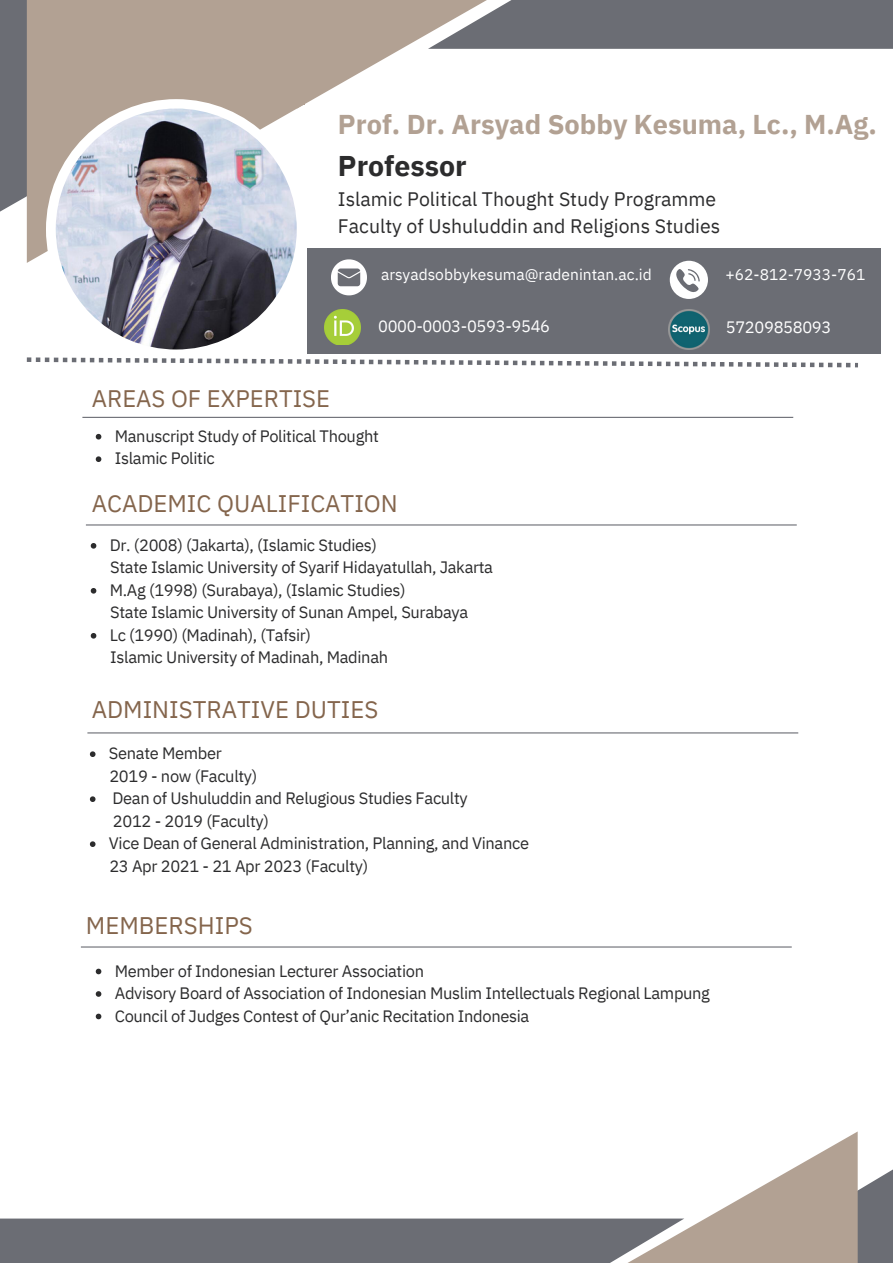
<style>
.page{position:relative;width:893px;height:1264px;background:#fff}
.page>*{position:absolute;margin:0;border:0;box-sizing:border-box;transform-origin:0 0}
.t1{font:700 28.5px "IBM Plex Sans";color:#2c2c2d}
.t2{font:700 27.15px "IBM Plex Sans";color:#b2a193}
.t3{font:24px "IBM Plex Sans";color:#84654c}
.t4{font:23.85px "IBM Plex Sans";color:#84654c}
.t5{font:19.5px "IBM Plex Sans";color:#2c2c2d}
.t6{font:16.5px "IBM Plex Sans Thai";letter-spacing:-.02em;color:#2c2c2d}
.t7{font:16.5px "IBM Plex Sans Thai";letter-spacing:-.02em;color:#fff}
.t8{font:15.6px "IBM Plex Sans Thai";color:#fff}
</style>
<div class="page">
<svg style="left:0;top:0;width:27px;height:224px;background:#787a80"></svg>
<svg style="left:27px;top:104px;width:270px;height:159px;fill:#b2a193"></svg>
<svg style="left:857px;top:1157px;width:35px;height:105px"></svg>
<svg style="left:684px;top:1132px;width:173px;height:130px;fill:#b2a193"></svg>
<div style="left:0;top:1218px;width:684px;height:44px;background:#6b6d74"></div>
<svg style="left:297px;top:0;width:131px;height:109px;fill:#b2a193"></svg>
<div style="left:27px;top:0;width:277px;height:104px;background:#b2a193"></div>
<div style="left:46px;top:99px;width:260px;height:261px;background:#fff;border-radius:50%"></div>
<img style="left:56px;top:108px;width:241px;height:241px;border-radius:50%">
<div style="left:428px;top:0;width:464px;height:49px;background:#6b6d74"></div>
<div style="left:306px;top:249px;width:574px;height:105px;background:#6b6d74"></div>
<svg style="left:331px;top:259px;width:36px;height:36px"></svg>
<svg style="left:669px;top:261px;width:39px;height:38px"></svg>
<hr style="left:86px;top:524px;width:710px;height:1px;background:#6b6d74">
<img style="left:324px;top:310px;width:36px;height:35px">
<img style="left:668px;top:310px;width:41px;height:39px">
<hr style="left:82px;top:417px;width:711px;height:1px;background:#6b6d74">
<svg style="left:91px;top:543px;width:5px;height:5px"></svg>
<svg style="left:91px;top:588px;width:5px;height:5px"></svg>
<svg style="left:91px;top:633px;width:5px;height:5px"></svg>
<svg style="left:27px;top:357px;width:831px;height:10px"></svg>
<hr style="left:81px;top:946px;width:710px;height:1px;background:#6b6d74">
<svg style="left:90px;top:751px;width:5px;height:6px"></svg>
<svg style="left:90px;top:796px;width:5px;height:6px"></svg>
<svg style="left:90px;top:841px;width:5px;height:6px"></svg>
<svg style="left:96px;top:434px;width:5px;height:5px"></svg>
<svg style="left:96px;top:456px;width:5px;height:6px"></svg>
<hr style="left:87px;top:732px;width:711px;height:1px;background:#6b6d74">
<svg style="left:96px;top:968px;width:5px;height:6px"></svg>
<svg style="left:96px;top:991px;width:5px;height:5px"></svg>
<svg style="left:96px;top:1013px;width:5px;height:6px"></svg>
<p class="t2" style="left:338px;top:106px;width:540px">Prof. Dr. Arsyad Sobby Kesuma, Lc., M.Ag.</p>
<p class="t1" style="left:338px;top:147px;width:130px">Professor</p>
<p class="t5" style="left:338px;top:186px;width:380px">Islamic Political Thought Study Programme</p>
<p class="t5" style="left:338px;top:213px;width:384px">Faculty of Ushuluddin and Religions Studies</p>
<p class="t8" style="left:381px;top:265px;width:272px">arsyadsobbykesuma@radenintan.ac.id</p>
<p class="t8" style="left:725px;top:265px;width:141px">+62-812-7933-761</p>
<p class="t7" style="left:378px;top:316px;width:173px">0000-0003-0593-9546</p>
<p class="t7" style="left:725px;top:318px;width:107px">57209858093</p>
<p class="t4" style="left:92px;top:382px;width:240px">AREAS OF EXPERTISE</p>
<p class="t6" style="left:115px;top:426px;width:265px">Manuscript Study of Political Thought</p>
<p class="t6" style="left:115px;top:449px;width:101px">Islamic Politic</p>
<p class="t3" style="left:92px;top:487px;width:307px">ACADEMIC QUALIFICATION</p>
<p class="t6" style="left:110px;top:535px;width:269px">Dr. (2008) (Jakarta), (Islamic Studies)</p>
<p class="t6" style="left:110px;top:580px;width:297px">M.Ag (1998) (Surabaya), (Islamic Studies)</p>
<p class="t6" style="left:110px;top:625px;width:203px">Lc (1990) (Madinah), (Tafsir)</p>
<p class="t6" style="left:110px;top:558px;width:384px">State Islamic University of Syarif Hidayatullah, Jakarta</p>
<p class="t6" style="left:110px;top:603px;width:359px">State Islamic University of Sunan Ampel, Surabaya</p>
<p class="t6" style="left:110px;top:648px;width:279px">Islamic University of Madinah, Madinah</p>
<p class="t3" style="left:92px;top:693px;width:288px">ADMINISTRATIVE DUTIES</p>
<p class="t6" style="left:109px;top:744px;width:114px">Senate Member</p>
<p class="t6" style="left:112px;top:789px;width:357px">Dean of Ushuluddin and Relugious Studies Faculty</p>
<p class="t6" style="left:109px;top:833px;width:421px">Vice Dean of General Administration, Planning, and Vinance</p>
<p class="t6" style="left:109px;top:766px;width:149px">2019 - now (Faculty)</p>
<p class="t6" style="left:113px;top:811px;width:157px">2012 - 2019 (Faculty)</p>
<p class="t6" style="left:109px;top:856px;width:260px">23 Apr 2021 - 21 Apr 2023 (Faculty)</p>
<p class="t3" style="left:86px;top:909px;width:168px">MEMBERSHIPS</p>
<p class="t6" style="left:115px;top:961px;width:311px">Member of Indonesian Lecturer Association</p>
<p class="t6" style="left:115px;top:983px;width:596px">Advisory Board of Association of Indonesian Muslim Intellectuals Regional Lampung</p>
<p class="t6" style="left:115px;top:1006px;width:416px">Council of Judges Contest of Qur’anic Recitation Indonesia</p>
</div>
